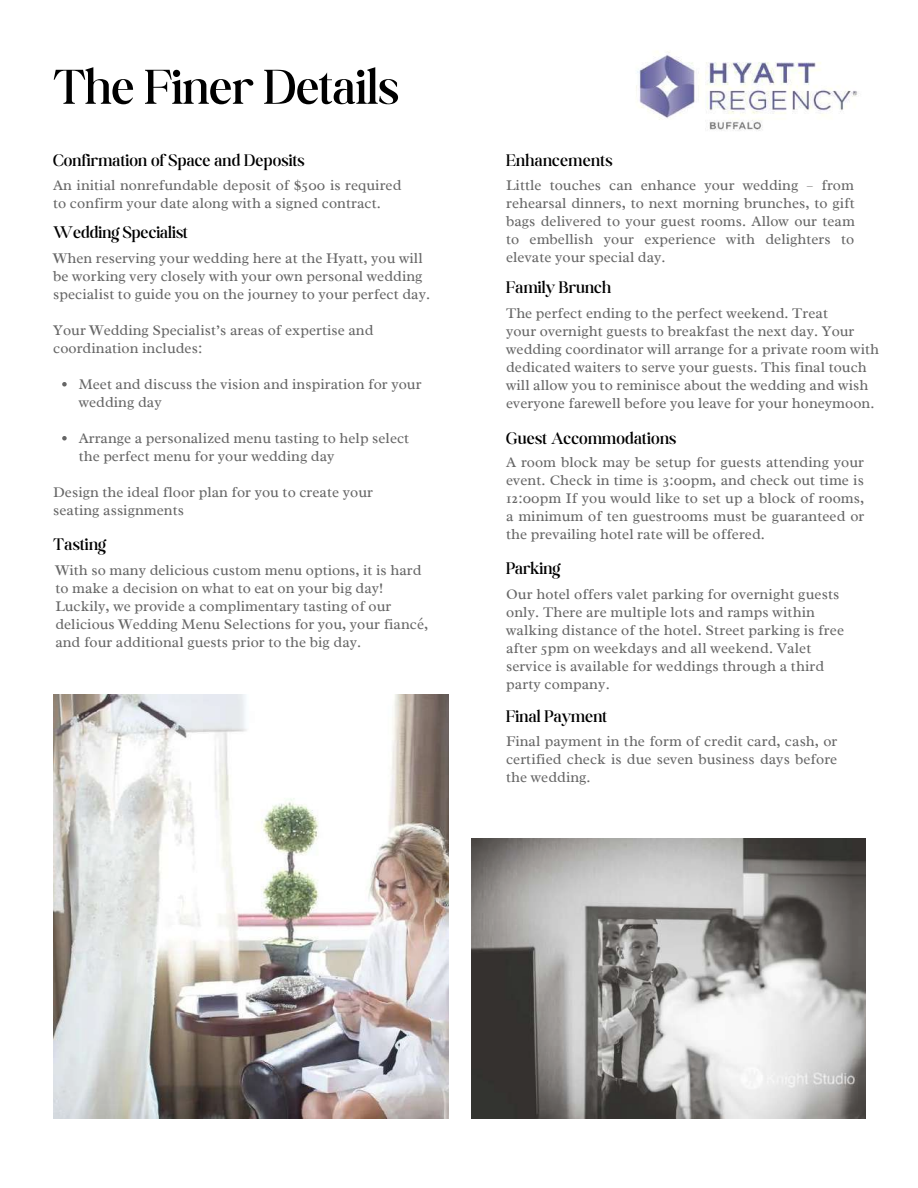
<style>
.page{position:relative;width:918px;height:1188px;background:#fff}
.page>*{position:absolute;margin:0;border:0;box-sizing:border-box;transform-origin:0 0}
.t1{font:300 52.5px "Boston Angel";color:#000}
.t2{font:300 18px "Boston Angel";letter-spacing:.01em;color:#000}
.t3{font:15px/18px "Radley";letter-spacing:.005em;color:#666}
</style>
<div class="page">
<img style="left:636px;top:51px;width:221px;height:80px">
<img style="left:53px;top:695px;width:395px;height:424px">
<img style="left:472px;top:839px;width:393px;height:280px">
<svg style="left:62px;top:382px;width:5px;height:4px"></svg>
<svg style="left:62px;top:436px;width:5px;height:4px"></svg>
<h1 class="t1" style="left:53px;top:56px;width:347px">The Finer Details</h1>
<p class="t2" style="left:53px;top:150px;width:253px">Confirmation of Space and Deposits</p>
<p class="t3" style="left:53px;top:176px;width:350px">An initial nonrefundable deposit of $500 is required to confirm your date along with a signed contract.</p>
<p class="t2" style="left:53px;top:221px;width:136px">Wedding Specialist</p>
<p class="t3" style="left:53px;top:249px;width:378px">When reserving your wedding here at the Hyatt, you will be working very closely with your own personal wedding specialist to guide you on the journey to your perfect day.</p>
<p class="t3" style="left:53px;top:321px;width:322px">Your Wedding Specialist’s areas of expertise and coordination includes:</p>
<p class="t3" style="left:79px;top:375px;width:344px">Meet and discuss the vision and inspiration for your wedding day</p>
<p class="t3" style="left:79px;top:429px;width:332px">Arrange a personalized menu tasting to help select the perfect menu for your wedding day</p>
<p class="t3" style="left:53px;top:483px;width:321px">Design the ideal floor plan for you to create your seating assignments</p>
<p class="t2" style="left:53px;top:534px;width:54px">Tasting</p>
<p class="t3" style="left:55px;top:561px;width:375px">With so many delicious custom menu options, it is hard to make a decision on what to eat on your big day!<br>Luckily, we provide a complimentary tasting of our delicious Wedding Menu Selections for you, your fiancé, and four additional guests prior to the big day.</p>
<p class="t2" style="left:506px;top:150px;width:108px">Enhancements</p>
<p class="t3" style="left:506px;top:176px;width:350px;text-align:justify">Little touches can enhance your wedding – from rehearsal dinners, to next morning brunches, to gift bags delivered to your guest rooms. Allow our team to embellish your experience with delighters to elevate your special day.</p>
<p class="t2" style="left:506px;top:277px;width:106px">Family Brunch</p>
<p class="t3" style="left:506px;top:304px;width:375px">The perfect ending to the perfect weekend. Treat<br>your overnight guests to breakfast the next day. Your wedding coordinator will arrange for a private room with dedicated waiters to serve your guests. This final touch will allow you to reminisce about the wedding and wish everyone farewell before you leave for your honeymoon.</p>
<p class="t2" style="left:506px;top:427px;width:172px">Guest Accommodations</p>
<p class="t3" style="left:506px;top:453px;width:360px;text-align:justify">A room block may be setup for guests attending your event. Check in time is 3:00pm, and check out time is 12:00pm If you would like to set up a block of rooms, a minimum of ten guestrooms must be guaranteed or the prevailing hotel rate will be offered.</p>
<p class="t2" style="left:506px;top:558px;width:56px">Parking</p>
<p class="t3" style="left:506px;top:585px;width:340px">Our hotel offers valet parking for overnight guests only. There are multiple lots and ramps within walking distance of the hotel. Street parking is free after 5pm on weekdays and all weekend. Valet service is available for weddings through a third party company.</p>
<p class="t2" style="left:506px;top:706px;width:103px">Final Payment</p>
<p class="t3" style="left:506px;top:732px;width:333px;text-align:justify">Final payment in the form of credit card, cash, or certified check is due seven business days before the wedding.</p>
</div>
